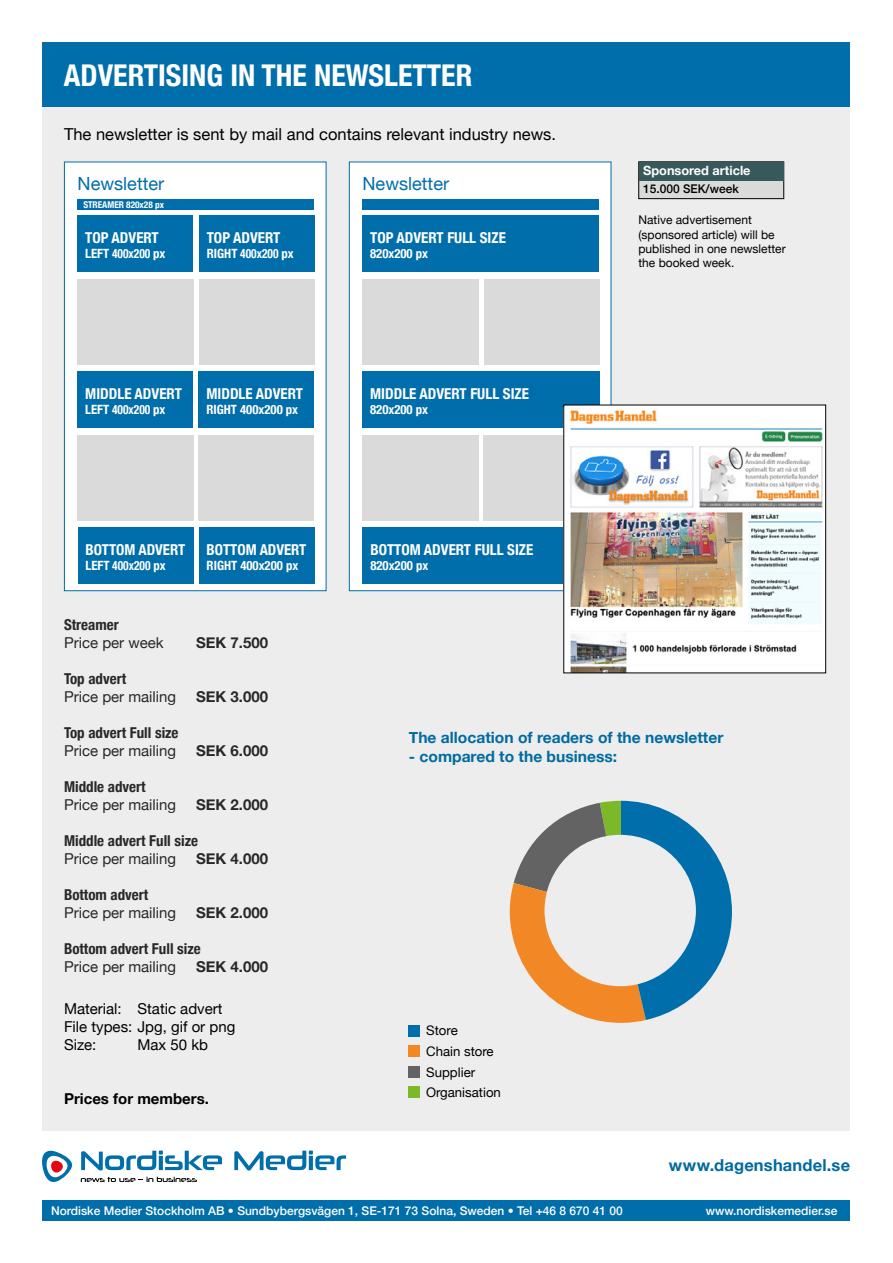
<style>
.page{position:relative;width:893px;height:1263px;background:#fff}
.page>*{position:absolute;margin:0;border:0;box-sizing:border-box;transform-origin:0 0}
.t1{font:700 condensed 30px "Helvetica Neue";color:#fff}
.t2{font:18.15px "Helvetica Neue";color:#006eab}
.t3{font:16.5px "Helvetica Neue";color:#000}
.t4{font:700 16.5px "Helvetica Neue";letter-spacing:.01em;color:#006ba1}
.t5{font:700 15.6px "Helvetica Neue";color:#006ba1}
.t6{font:700 condensed 15px "Helvetica Neue";color:#fff}
.t7{font:15px "Helvetica Neue";color:#282827}
.t8{font:700 condensed 15px "Helvetica Neue";color:#282827}
.t9{font:700 15px "Helvetica Neue";color:#282827}
.t10{font:15px/18px "Helvetica Neue";color:#000}
.t11{font:700 15px "Helvetica Neue";color:#000}
.t12{font:13.2px/20.5px "Helvetica Neue";color:#000}
.t13{font:700 condensed 12.75px "Helvetica Neue";color:#fff}
.t14{font:700 12.75px "Helvetica Neue";color:#fff}
.t15{font:500 12px "Helvetica Neue";color:#fff}
.t16{font:12px/14.4px "Helvetica Neue";color:#000}
.t17{font:500 12px "Helvetica Neue";color:#000}
.t18{font:700 condensed 9.3px "Helvetica Neue";color:#fff}
</style>
<div class="page">
<div style="left:43px;top:43px;width:807px;height:1088px;background:#ededed"></div>
<div style="left:43px;top:43px;width:807px;height:64px;background:#006eab"></div>
<svg style="left:81px;top:1150px;width:141px;height:20px"></svg>
<svg style="left:234px;top:1150px;width:112px;height:20px"></svg>
<svg style="left:81px;top:1177px;width:116px;height:5px"></svg>
<svg style="left:42px;top:1150px;width:31px;height:33px"></svg>
<div style="left:639px;top:162px;width:145px;height:37px;background:#dadada"></div>
<div style="left:638px;top:162px;width:146px;height:37px;border:1px solid #000"></div>
<div style="left:639px;top:162px;width:144px;height:18px;background:#38595b"></div>
<svg style="left:509px;top:801px;width:223px;height:222px"></svg>
<div style="left:408px;top:1066px;width:11px;height:11px;background:#646363"></div>
<div style="left:408px;top:1025px;width:11px;height:11px;background:#006eab"></div>
<div style="left:408px;top:1087px;width:11px;height:11px;background:#7db828"></div>
<div style="left:408px;top:1045px;width:11px;height:12px;background:#f18825"></div>
<div style="left:544px;top:835px;width:152px;height:151px;background:#ededed;border-radius:50%"></div>
<div style="left:64px;top:162px;width:262px;height:429px;background:#fff;border:1px solid #006eab"></div>
<div style="left:349px;top:162px;width:262px;height:429px;background:#fff;border:1px solid #006eab"></div>
<div style="left:77px;top:215px;width:116px;height:56px;background:#006eab"></div>
<div style="left:362px;top:215px;width:237px;height:56px;background:#006eab"></div>
<div style="left:199px;top:215px;width:116px;height:56px;background:#006eab"></div>
<div style="left:77px;top:279px;width:117px;height:85px;background:#dadada"></div>
<div style="left:362px;top:279px;width:117px;height:85px;background:#dadada"></div>
<div style="left:199px;top:279px;width:116px;height:85px;background:#dadada"></div>
<div style="left:484px;top:279px;width:116px;height:85px;background:#dadada"></div>
<div style="left:77px;top:200px;width:237px;height:10px;background:#006eab"></div>
<div style="left:362px;top:200px;width:237px;height:10px;background:#006eab"></div>
<div style="left:77px;top:371px;width:116px;height:57px;background:#006eab"></div>
<div style="left:362px;top:371px;width:238px;height:57px;background:#006eab"></div>
<div style="left:199px;top:371px;width:115px;height:57px;background:#006eab"></div>
<div style="left:77px;top:435px;width:117px;height:86px;background:#dadada"></div>
<div style="left:362px;top:435px;width:117px;height:86px;background:#dadada"></div>
<div style="left:199px;top:435px;width:115px;height:86px;background:#dadada"></div>
<div style="left:483px;top:435px;width:116px;height:86px;background:#dadada"></div>
<div style="left:78px;top:527px;width:115px;height:57px;background:#006eab"></div>
<div style="left:362px;top:527px;width:237px;height:57px;background:#006eab"></div>
<div style="left:199px;top:527px;width:116px;height:57px;background:#006eab"></div>
<div style="left:43px;top:1200px;width:807px;height:20px;background:#006eab"></div>
<img style="left:565px;top:407px;width:259px;height:264px">
<div style="left:563px;top:405px;width:263px;height:268px;border:1px solid #000"></div>
<h1 class="t1" style="left:64px;top:51px;width:410px">ADVERTISING IN THE NEWSLETTER</h1>
<p class="t3" style="left:64px;top:122px;width:494px">The newsletter is sent by mail and contains relevant industry news.</p>
<p class="t2" style="left:78px;top:171px;width:88px">Newsletter</p>
<p class="t2" style="left:362px;top:171px;width:88px">Newsletter</p>
<p class="t18" style="left:83px;top:197px;width:82px">STREAMER 820x28 px</p>
<p class="t6" style="left:85px;top:225px;width:75px">TOP ADVERT</p>
<p class="t13" style="left:85px;top:243px;width:82px">LEFT 400x200 px</p>
<p class="t6" style="left:207px;top:225px;width:75px">TOP ADVERT</p>
<p class="t13" style="left:207px;top:243px;width:88px">RIGHT 400x200 px</p>
<p class="t6" style="left:370px;top:225px;width:137px">TOP ADVERT FULL SIZE</p>
<p class="t13" style="left:370px;top:243px;width:59px">820x200 px</p>
<p class="t6" style="left:85px;top:381px;width:98px">MIDDLE ADVERT</p>
<p class="t13" style="left:85px;top:399px;width:82px">LEFT 400x200 px</p>
<p class="t6" style="left:206px;top:381px;width:98px">MIDDLE ADVERT</p>
<p class="t13" style="left:206px;top:399px;width:93px">RIGHT 400x200 px</p>
<p class="t6" style="left:370px;top:381px;width:160px">MIDDLE ADVERT FULL SIZE</p>
<p class="t13" style="left:370px;top:399px;width:59px">820x200 px</p>
<p class="t6" style="left:85px;top:537px;width:101px">BOTTOM ADVERT</p>
<p class="t13" style="left:85px;top:555px;width:82px">LEFT 400x200 px</p>
<p class="t6" style="left:207px;top:537px;width:101px">BOTTOM ADVERT</p>
<p class="t13" style="left:207px;top:555px;width:93px">RIGHT 400x200 px</p>
<p class="t6" style="left:370px;top:537px;width:164px">BOTTOM ADVERT FULL SIZE</p>
<p class="t13" style="left:370px;top:555px;width:59px">820x200 px</p>
<p class="t14" style="left:643px;top:161px;width:109px">Sponsored article</p>
<p class="t17" style="left:643px;top:179px;width:97px">15.000 SEK/week</p>
<p class="t16" style="left:638px;top:213px;width:149px">Native advertisement (sponsored article) will be published in one newsletter the booked week.</p>
<p class="t8" style="left:64px;top:612px;width:56px">Streamer</p>
<p class="t7" style="left:64px;top:632px;width:101px">Price per week</p>
<p class="t9" style="left:196px;top:631px;width:73px">SEK 7.500</p>
<p class="t8" style="left:64px;top:666px;width:64px">Top advert</p>
<p class="t7" style="left:64px;top:686px;width:114px">Price per mailing</p>
<p class="t9" style="left:196px;top:685px;width:73px">SEK 3.000</p>
<p class="t8" style="left:64px;top:720px;width:116px">Top advert Full size</p>
<p class="t7" style="left:64px;top:740px;width:114px">Price per mailing</p>
<p class="t9" style="left:196px;top:739px;width:73px">SEK 6.000</p>
<p class="t8" style="left:64px;top:774px;width:83px">Middle advert</p>
<p class="t7" style="left:64px;top:794px;width:114px">Price per mailing</p>
<p class="t9" style="left:196px;top:793px;width:73px">SEK 2.000</p>
<p class="t8" style="left:64px;top:828px;width:136px">Middle advert Full size</p>
<p class="t7" style="left:64px;top:848px;width:114px">Price per mailing</p>
<p class="t9" style="left:196px;top:847px;width:73px">SEK 4.000</p>
<p class="t8" style="left:64px;top:882px;width:86px">Bottom advert</p>
<p class="t7" style="left:64px;top:902px;width:114px">Price per mailing</p>
<p class="t9" style="left:196px;top:901px;width:73px">SEK 2.000</p>
<p class="t8" style="left:64px;top:936px;width:138px">Bottom advert Full size</p>
<p class="t7" style="left:64px;top:956px;width:114px">Price per mailing</p>
<p class="t9" style="left:196px;top:955px;width:73px">SEK 4.000</p>
<p class="t10" style="left:64px;top:1000px;width:173px">Material: Static advert<br>File types: Jpg, gif or png<br>Size:</p>
<p class="t10" style="left:138px;top:1036px;width:72px">Max 50 kb</p>
<p class="t11" style="left:64px;top:1087px;width:146px">Prices for members.</p>
<p class="t5" style="left:409px;top:725px;width:316px">The allocation of readers of the newsletter</p>
<p class="t5" style="left:409px;top:744px;width:210px">- compared to the business:</p>
<p class="t12" style="left:426px;top:1021px;width:76px">Store<br>Chain store<br>Supplier<br>Organisation</p>
<p class="t4" style="left:669px;top:1152px;width:183px">www.dagenshandel.se</p>
<p class="t15" style="left:51px;top:1200px;width:573px">Nordiske Medier Stockholm AB • Sundbybergsvägen 1, SE-171 73 Solna, Sweden • Tel +46 8 670 41 00</p>
<p class="t15" style="left:706px;top:1200px;width:133px">www.nordiskemedier.se</p>
</div>
